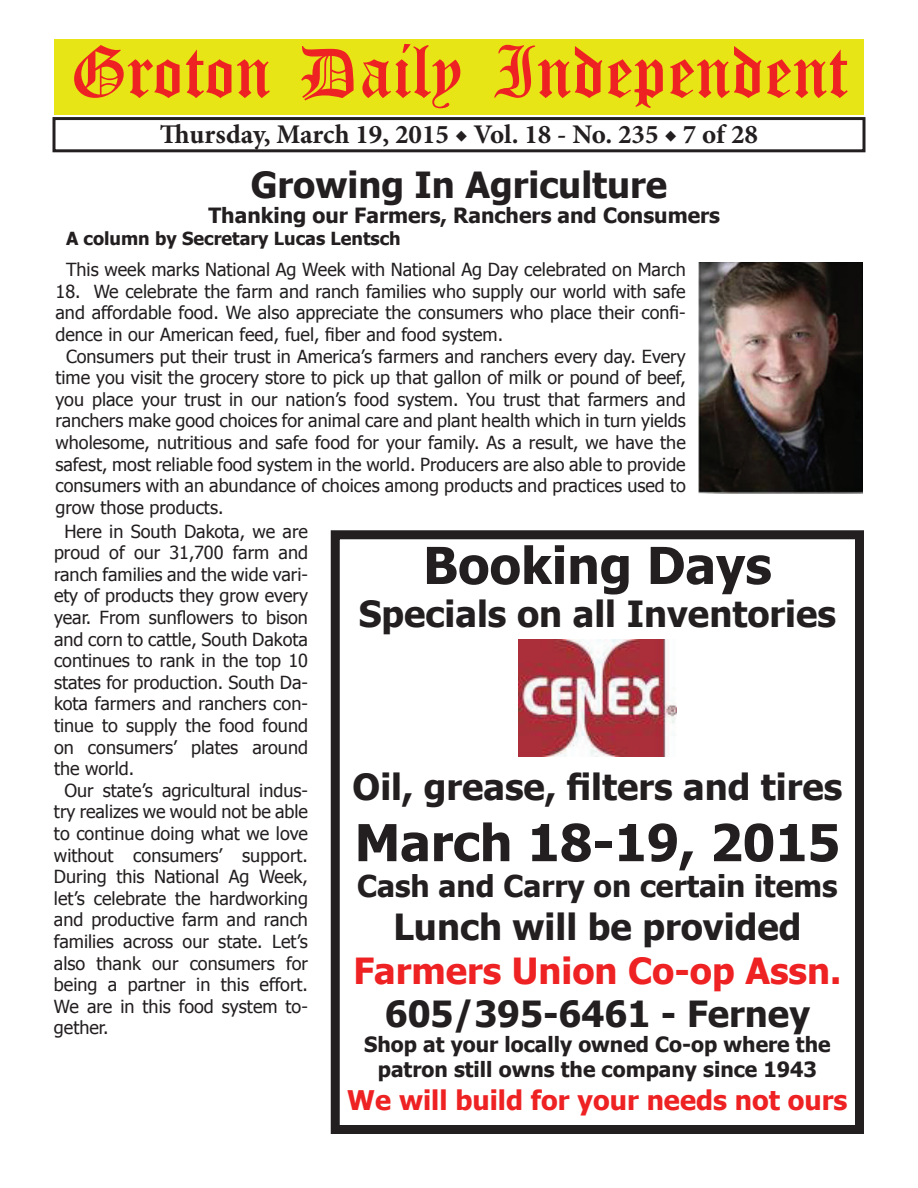
<style>
.page{position:relative;width:918px;height:1188px;background:#fff}
.page>*{position:absolute;margin:0;border:0;box-sizing:border-box;transform-origin:0 0}
.t1{font:54px "Old English Five";color:#ee2123}
.t2{font:700 51px "Tahoma";color:#231f20}
.t3{font:700 36px "Tahoma";color:#231f20}
.t4{font:700 36px "Tahoma";color:#ee2123}
.t5{font:700 30px "Tahoma";color:#231f20}
.t6{font:700 27px "Minion Pro";color:#231f20}
.t7{font:700 27px "Tahoma";color:#ee2123}
.t8{font:700 21px/25.2px "Tahoma";color:#231f20;text-align:center}
.t9{font:18px "Tahoma";color:#231f20}
.t10{font:700 18px "Tahoma";color:#231f20}
</style>
<div class="page">
<div style="left:52px;top:117px;width:814px;height:35px;border:3px solid #231f20"></div>
<div style="left:54px;top:40px;width:810px;height:75px;background:#e7e515"></div>
<div style="left:331px;top:530px;width:533px;height:604px;border:9px solid #231f20"></div>
<img style="left:519px;top:639px;width:157px;height:117px">
<img style="left:698px;top:262px;width:164px;height:232px">
<h1 class="t1" style="left:70px;top:47px;width:779px">Groton Daily Independent</h1>
<h3 class="t6" style="left:160px;top:116px;width:600px">Thursday, March 19, 2015 ◆ Vol. 18 - No. 235 ◆ 7 of 28</h3>
<h3 class="t3" style="left:251px;top:160px;width:418px">Growing In Agriculture</h3>
<p class="t8" style="left:208px;top:202px;width:513px">Thanking our Farmers, Ranchers and Consumers</p>
<p class="t10" style="left:66px;top:226px;width:336px">A column by Secretary Lucas Lentsch</p>
<p class="t9" style="left:66px;top:258px;width:621px">This week marks National Ag Week with National Ag Day celebrated on March</p>
<p class="t9" style="left:56px;top:279px;width:632px">18. We celebrate the farm and ranch families who supply our world with safe</p>
<p class="t9" style="left:56px;top:301px;width:632px">and affordable food. We also appreciate the consumers who place their confi-</p>
<p class="t9" style="left:56px;top:322px;width:449px">dence in our American feed, fuel, fiber and food system.</p>
<p class="t9" style="left:66px;top:344px;width:621px">Consumers put their trust in America’s farmers and ranchers every day. Every</p>
<p class="t9" style="left:56px;top:366px;width:632px">time you visit the grocery store to pick up that gallon of milk or pound of beef,</p>
<p class="t9" style="left:56px;top:387px;width:632px">you place your trust in our nation’s food system. You trust that farmers and</p>
<p class="t9" style="left:56px;top:409px;width:632px">ranchers make good choices for animal care and plant health which in turn yields</p>
<p class="t9" style="left:56px;top:430px;width:632px">wholesome, nutritious and safe food for your family. As a result, we have the</p>
<p class="t9" style="left:56px;top:452px;width:632px">safest, most reliable food system in the world. Producers are also able to provide</p>
<p class="t9" style="left:56px;top:474px;width:632px">consumers with an abundance of choices among products and practices used to</p>
<p class="t9" style="left:56px;top:495px;width:169px">grow those products.</p>
<p class="t9" style="left:65px;top:519px;width:245px">Here in South Dakota, we are</p>
<p class="t9" style="left:54px;top:541px;width:256px">proud of our 31,700 farm and</p>
<p class="t9" style="left:54px;top:562px;width:255px">ranch families and the wide vari-</p>
<p class="t9" style="left:54px;top:584px;width:255px">ety of products they grow every</p>
<p class="t9" style="left:54px;top:605px;width:255px">year. From sunflowers to bison</p>
<p class="t9" style="left:54px;top:627px;width:255px">and corn to cattle, South Dakota</p>
<p class="t9" style="left:54px;top:649px;width:255px">continues to rank in the top 10</p>
<p class="t9" style="left:54px;top:670px;width:255px">states for production. South Da-</p>
<p class="t9" style="left:54px;top:692px;width:255px">kota farmers and ranchers con-</p>
<p class="t9" style="left:54px;top:713px;width:256px">tinue to supply the food found</p>
<p class="t9" style="left:54px;top:735px;width:256px">on consumers’ plates around</p>
<p class="t9" style="left:54px;top:757px;width:82px">the world.</p>
<p class="t9" style="left:65px;top:778px;width:245px">Our state’s agricultural indus-</p>
<p class="t9" style="left:54px;top:800px;width:256px">try realizes we would not be able</p>
<p class="t9" style="left:54px;top:821px;width:255px">to continue doing what we love</p>
<p class="t9" style="left:54px;top:843px;width:255px">without consumers’ support.</p>
<p class="t9" style="left:54px;top:865px;width:255px">During this National Ag Week,</p>
<p class="t9" style="left:54px;top:886px;width:255px">let’s celebrate the hardworking</p>
<p class="t9" style="left:54px;top:908px;width:256px">and productive farm and ranch</p>
<p class="t9" style="left:54px;top:929px;width:255px">families across our state. Let’s</p>
<p class="t9" style="left:54px;top:951px;width:255px">also thank our consumers for</p>
<p class="t9" style="left:54px;top:973px;width:255px">being a partner in this effort.</p>
<p class="t9" style="left:54px;top:994px;width:255px">We are in this food system to-</p>
<p class="t9" style="left:54px;top:1016px;width:56px">gether.</p>
<h2 class="t2" style="left:423px;top:530px;width:350px">Booking Days</h2>
<h3 class="t3" style="left:359px;top:589px;width:479px">Specials on all Inventories</h3>
<h3 class="t3" style="left:353px;top:762px;width:491px">Oil, grease, filters and tires</h3>
<h2 class="t2" style="left:355px;top:807px;width:487px">March 18-19, 2015</h2>
<h3 class="t5" style="left:357px;top:865px;width:482px">Cash and Carry on certain items</h3>
<h3 class="t3" style="left:393px;top:902px;width:409px">Lunch will be provided</h3>
<h3 class="t4" style="left:353px;top:945px;width:490px">Farmers Union Co-op Assn.</h3>
<h3 class="t3" style="left:385px;top:988px;width:427px">605/395-6461 - Ferney</h3>
<p class="t8" style="left:364px;top:1030px;width:468px">Shop at your locally owned Co-op where the patron still owns the company since 1943</p>
<h3 class="t7" style="left:347px;top:1081px;width:502px">We will build for your needs not ours</h3>
</div>
